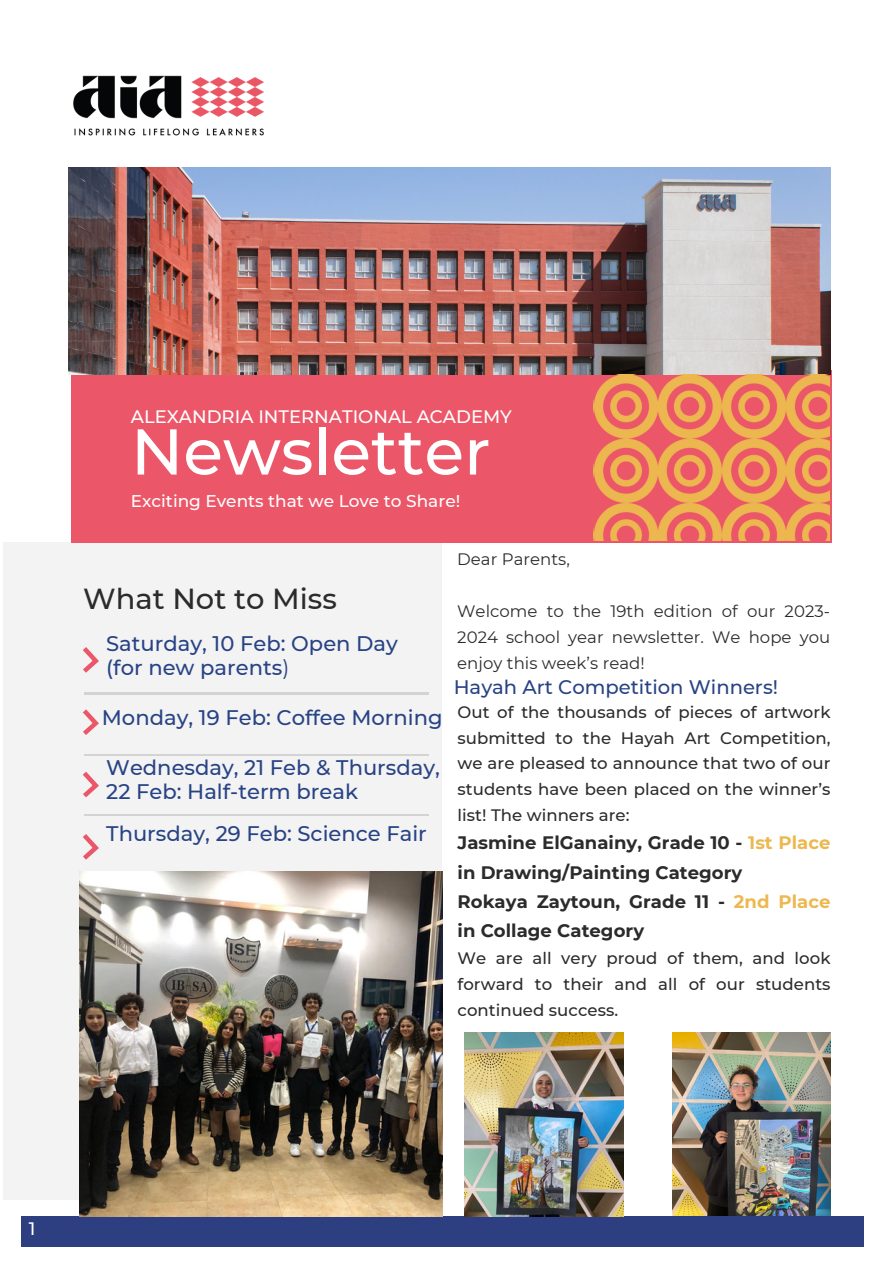
<style>
.page{position:relative;width:893px;height:1264px;background:#fff}
.page>*{position:absolute;margin:0;border:0;box-sizing:border-box;transform-origin:0 0}
.t1{font:500 64.65px "Montserrat";color:#fff}
.t2{font:500 28.95px "Montserrat";color:#2b2b2b}
.t3{font:500 21px/23.7px "Montserrat";color:#284385}
.t4{font:500 19.5px "Montserrat";color:#284385}
.t5{font:700 18px/29.2px "Montserrat";color:#2b2b2b}
.t6{font:500 18px "Montserrat";color:#fff}
.t7{font:500 16.95px "Montserrat";color:#fff}
.t8{font:500 16.5px/25.8px "Montserrat";color:#2b2b2b;text-align:justify}
.t9{font:16.5px/26.1px "Montserrat";letter-spacing:.005em;color:#2b2b2b;text-align:justify}
.s1{font-weight:400}
.s2{color:#ecb850}
</style>
<div class="page">
<div style="left:3px;top:542px;width:438px;height:657px;background:#f3f3f3"></div>
<div style="left:71px;top:370px;width:760px;height:172px;background:#eb5769"></div>
<svg style="left:83px;top:647px;width:16px;height:25px"></svg>
<svg style="left:83px;top:709px;width:16px;height:26px"></svg>
<svg style="left:83px;top:771px;width:16px;height:26px"></svg>
<svg style="left:83px;top:834px;width:16px;height:25px"></svg>
<hr style="left:84px;top:693px;width:344px;height:1px;background:#d4d3d4">
<hr style="left:84px;top:754px;width:344px;height:1px;background:#d4d3d4">
<hr style="left:84px;top:814px;width:344px;height:1px;background:#d4d3d4">
<img style="left:68px;top:168px;width:762px;height:207px">
<img style="left:68px;top:75px;width:219px;height:138px">
<img style="left:593px;top:374px;width:236px;height:166px">
<div style="left:21px;top:1215px;width:842px;height:31px;background:#2d3f81"></div>
<img style="left:672px;top:1032px;width:158px;height:183px">
<img style="left:464px;top:1032px;width:159px;height:183px">
<img style="left:80px;top:871px;width:362px;height:345px">
<p class="t6" style="left:131px;top:405px;width:382px">ALEXANDRIA INTERNATIONAL ACADEMY</p>
<p class="t1" style="left:131px;top:412px;width:361px">Newsletter</p>
<p class="t7" style="left:131px;top:491px;width:331px">Exciting Events that we Love to Share!</p>
<p class="t2" style="left:83px;top:580px;width:255px">What Not to Miss</p>
<h2 class="t3" style="left:106px;top:632px;width:293px">Saturday, 10 Feb: Open Day (for new parents<span class="s1">)</span></h2>
<h2 class="t3" style="left:102px;top:705px;width:342px">Monday, 19 Feb: Coffee Morning</h2>
<p class="t3" style="left:106px;top:756px;width:335px">Wednesday, 21 Feb &amp; Thursday,<br>22 Feb: Half-term break</p>
<p class="t3" style="left:106px;top:821px;width:322px">Thursday, 29 Feb: Science Fair</p>
<h1 class="t9" style="left:457px;top:546px;width:114px">Dear Parents,</h1>
<h3 class="t9" style="left:457px;top:598px;width:374px">Welcome to the 19th edition of our 2023- 2024 school year newsletter. We hope you enjoy this week’s read!</h3>
<h2 class="t4" style="left:453px;top:675px;width:326px">Hayah Art Competition Winners!</h2>
<h2 class="t8" style="left:457px;top:698px;width:374px">Out of the thousands of pieces of artwork submitted to the Hayah Art Competition, we are pleased to announce that two of our students have been placed on the winner’s list! The winners are:</h2>
<h2 class="t5" style="left:457px;top:828px;width:374px">Jasmine ElGanainy, Grade 10 - <span class="s2">1st Place </span>in Drawing/Painting Category<br>Rokaya Zaytoun, Grade 11 - <span class="s2">2nd Place </span>in Collage Category</h2>
<h2 class="t8" style="left:457px;top:945px;width:374px">We are all very proud of them, and look forward to their and all of our students continued success.</h2>
<h4 class="t6" style="left:29px;top:1217px;width:8px">1</h4>
</div>
